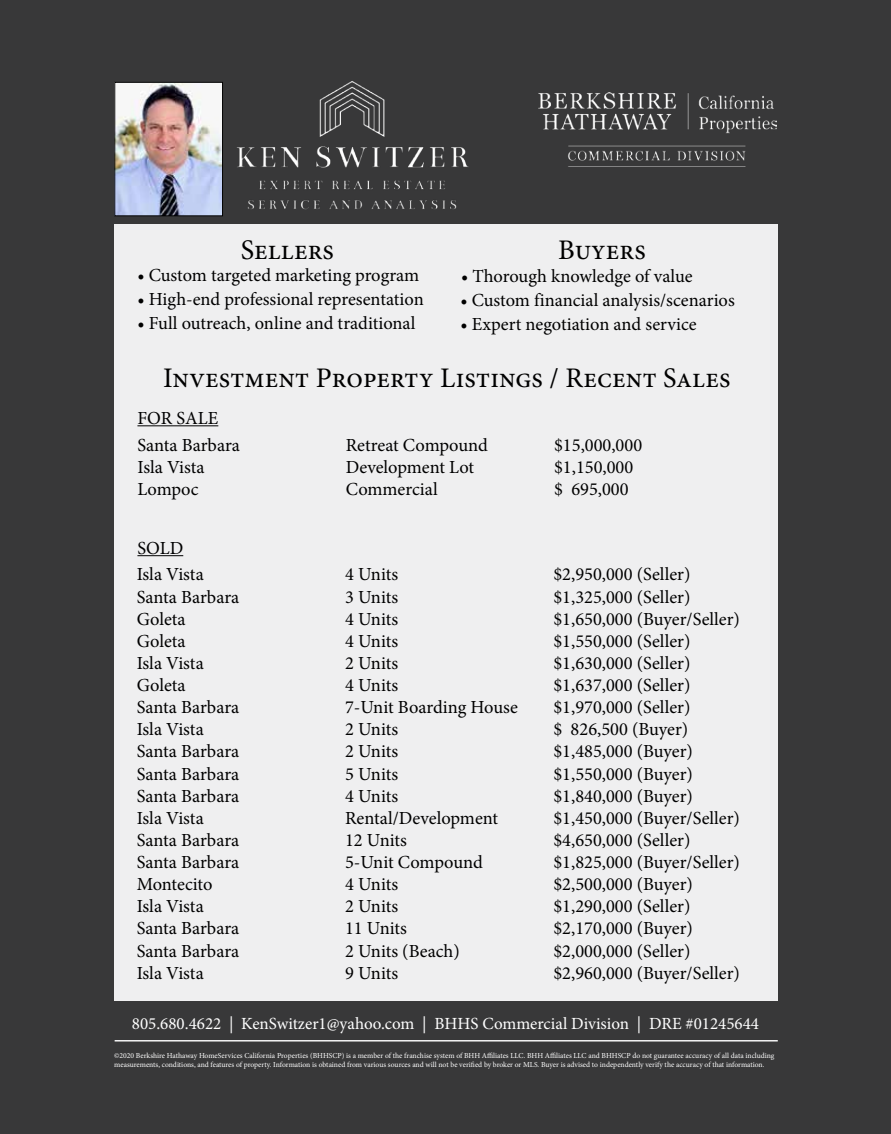
<style>
.page{position:relative;width:891px;height:1134px;background:#383839}
.page>*{position:absolute;margin:0;border:0;box-sizing:border-box;transform-origin:0 0}
.t1{font:28.35px "Minion Pro";color:#000}
.t2{font:18.45px/22.2px "Minion Pro";color:#000}
.t3{font:16.95px "Minion Pro";color:#fff}
.t4{font:7.65px/9.1px "Minion Pro";color:#fff}
</style>
<div class="page">
<div style="left:49px;top:54px;width:793px;height:1026px;background:#383839"></div>
<div style="left:114px;top:225px;width:664px;height:776px;background:#efeff0"></div>
<hr style="left:137px;top:425px;width:81px;height:1px;background:#000">
<img style="left:116px;top:84px;width:104px;height:130px">
<div style="left:114px;top:82px;width:109px;height:134px;border:1px solid #000"></div>
<hr style="left:137px;top:555px;width:46px;height:1px;background:#000">
<img style="left:220px;top:81px;width:255px;height:144px">
<img style="left:538px;top:93px;width:239px;height:41px">
<hr style="left:115px;top:1040px;width:663px;height:1px;background:#fff">
<div style="left:554px;top:132px;width:107px;height:17px;background:#383839"></div>
<img style="left:568px;top:145px;width:178px;height:22px">
<h1 class="t1" style="left:241px;top:231px;width:95px">Sellers</h1>
<h1 class="t1" style="left:558px;top:231px;width:89px">Buyers</h1>
<p class="t2" style="left:137px;top:264px;width:283px">• Custom targeted marketing program</p>
<p class="t2" style="left:137px;top:288px;width:288px">• High-end professional representation</p>
<p class="t2" style="left:137px;top:312px;width:280px">• Full outreach, online and traditional</p>
<p class="t2" style="left:461px;top:265px;width:233px">• Thorough knowledge of value</p>
<p class="t2" style="left:460px;top:289px;width:276px">• Custom financial analysis/scenarios</p>
<p class="t2" style="left:460px;top:313px;width:238px">• Expert negotiation and service</p>
<h1 class="t1" style="left:163px;top:359px;width:569px">Investment Property Listings / Recent Sales</h1>
<p class="t2" style="left:137px;top:405px;width:104px;line-height:26.5px">FOR SALE<br>Santa Barbara</p>
<p class="t2" style="left:137px;top:456px;width:69px">Isla Vista<br>Lompoc</p>
<p class="t2" style="left:346px;top:434px;width:144px">Retreat Compound<br>Development Lot<br>Commercial</p>
<p class="t2" style="left:554px;top:434px;width:90px">$15,000,000 $1,150,000 $ 695,000</p>
<p class="t2" style="left:137px;top:535px;width:69px;line-height:26.5px">SOLD<br>Isla Vista</p>
<p class="t2" style="left:137px;top:586px;width:104px">Santa Barbara<br>Goleta<br>Goleta<br>Isla Vista<br>Goleta<br>Santa Barbara<br>Isla Vista<br>Santa Barbara<br>Santa Barbara<br>Santa Barbara<br>Isla Vista<br>Santa Barbara<br>Santa Barbara<br>Montecito<br>Isla Vista<br>Santa Barbara<br>Santa Barbara<br>Isla Vista</p>
<p class="t2" style="left:345px;top:564px;width:174px">4 Units<br>3 Units<br>4 Units<br>4 Units<br>2 Units<br>4 Units<br>7-Unit Boarding House<br>2 Units<br>2 Units<br>5 Units<br>4 Units<br>Rental/Development<br>12 Units<br>5-Unit Compound<br>4 Units<br>2 Units<br>11 Units<br>2 Units (Beach)<br>9 Units</p>
<p class="t2" style="left:553px;top:564px;width:188px">$2,950,000 (Seller) $1,325,000 (Seller) $1,650,000 (Buyer/Seller) $1,550,000 (Seller) $1,630,000 (Seller) $1,637,000 (Seller) $1,970,000 (Seller)<br>$ 826,500 (Buyer) $1,485,000 (Buyer) $1,550,000 (Buyer) $1,840,000 (Buyer) $1,450,000 (Buyer/Seller) $4,650,000 (Seller) $1,825,000 (Buyer/Seller) $2,500,000 (Buyer) $1,290,000 (Seller) $2,170,000 (Buyer) $2,000,000 (Seller) $2,960,000 (Buyer/Seller)</p>
<p class="t3" style="left:132px;top:1012px;width:629px">805.680.4622 | KenSwitzer1@yahoo.com | BHHS Commercial Division | DRE #01245644</p>
<p class="t4" style="left:114px;top:1051px;width:662px">©2020 Berkshire Hathaway HomeServices California Properties (BHHSCP) is a member of the franchise system of BHH Affiliates LLC. BHH Affiliates LLC and BHHSCP do not guarantee accuracy of all data including measurements, conditions, and features of property. Information is obtained from various sources and will not be verified by broker or MLS. Buyer is advised to independently verify the accuracy of that information.</p>
</div>
